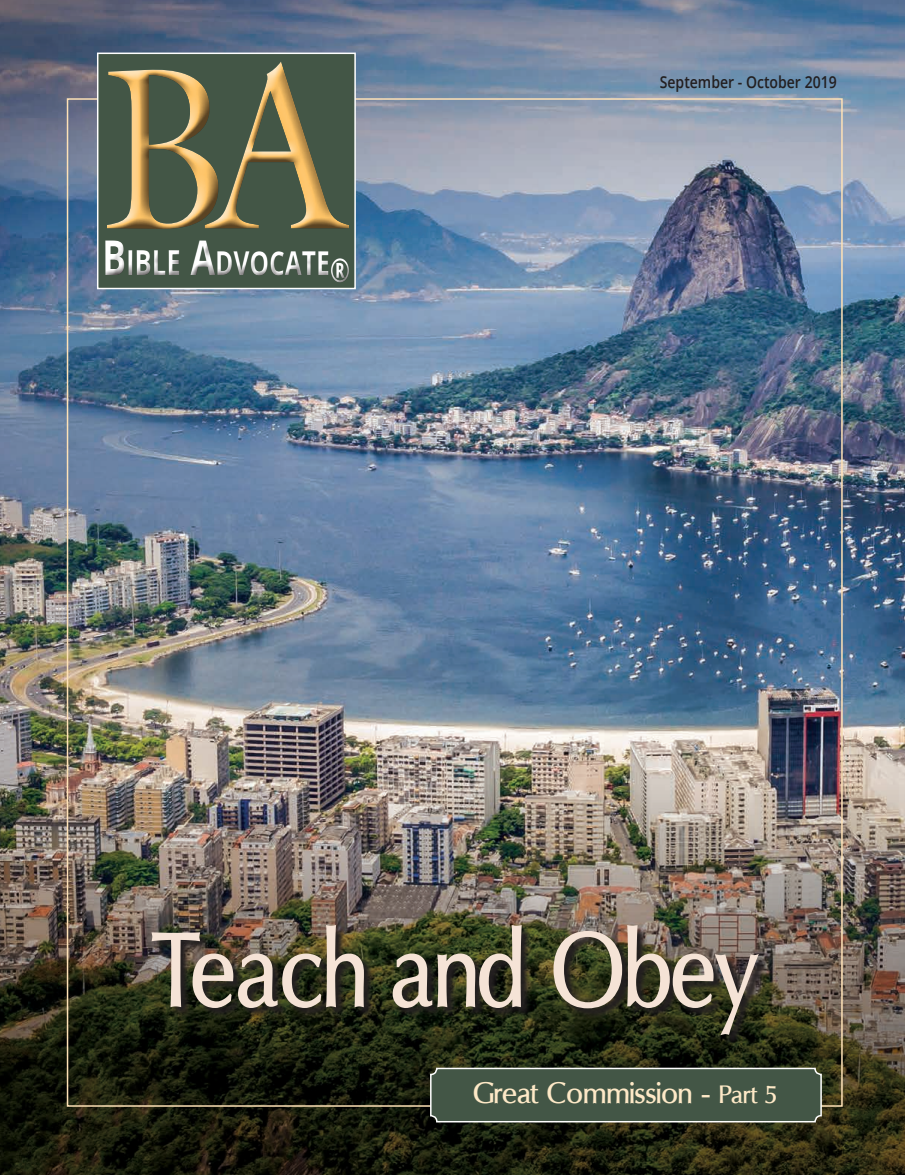
<style>
.page{position:relative;width:905px;height:1175px;background:#fff}
.page>*{position:absolute;margin:0;border:0;box-sizing:border-box;transform-origin:0 0}
.t1{font:232.5px "Galliard";color:#fec467;scale:.85 1}
.t2{font:700 108px "Oregon LDO Demi";color:#f5e3d6;scale:.85 1}
.t3{font:700 33px "Open Sans";letter-spacing:-.005em;color:#fff;scale:.75 1}
.t4{font:700 30px "Oregon LDO Demi";color:#fee9c7}
.t5{font:600 16.5px "Open Sans";color:#231f20;scale:.85 1}
.s1{font-size:48px}
.s2{font-size:34.5px}
.s3{font-size:25.5px}
</style>
<div class="page">
<img style="left:0;top:0;width:904px;height:783px">
<img style="left:0;top:783px;width:904px;height:391px">
<div style="left:97px;top:234px;width:263px;height:58px;background:#231f20;opacity:.75"></div>
<div style="left:96px;top:51px;width:261px;height:184px;background:#fff;opacity:.75"></div>
<div style="left:98px;top:55px;width:261px;height:184px;background:#231f20;opacity:.75"></div>
<div style="left:431px;top:1068px;width:390px;height:53px;background:#435646;border-radius:6px"></div>
<div style="left:430px;top:1067px;width:391px;height:55px;border:2px solid #fff;border-radius:6px"></div>
<svg style="left:153px;top:926px;width:616px;height:120px;background:#333421"></svg>
<h1 class="t1" style="left:101px;top:4px;width:287px">BA</h1>
<h3 class="t3" style="left:102px;top:239px;width:333px"><span class="s1">B</span><span class="s2">IBLE</span> <span class="s1">A</span>DVOCATE®</h3>
<p class="t5" style="left:659px;top:70px;width:209px">September - October 2019</p>
<p class="t2" style="left:151px;top:907px;width:715px">Teach and Obey</p>
<p class="t4" style="left:473px;top:1075px;width:305px">Great Commission - <span class="s3">Part 5</span></p>
</div>
